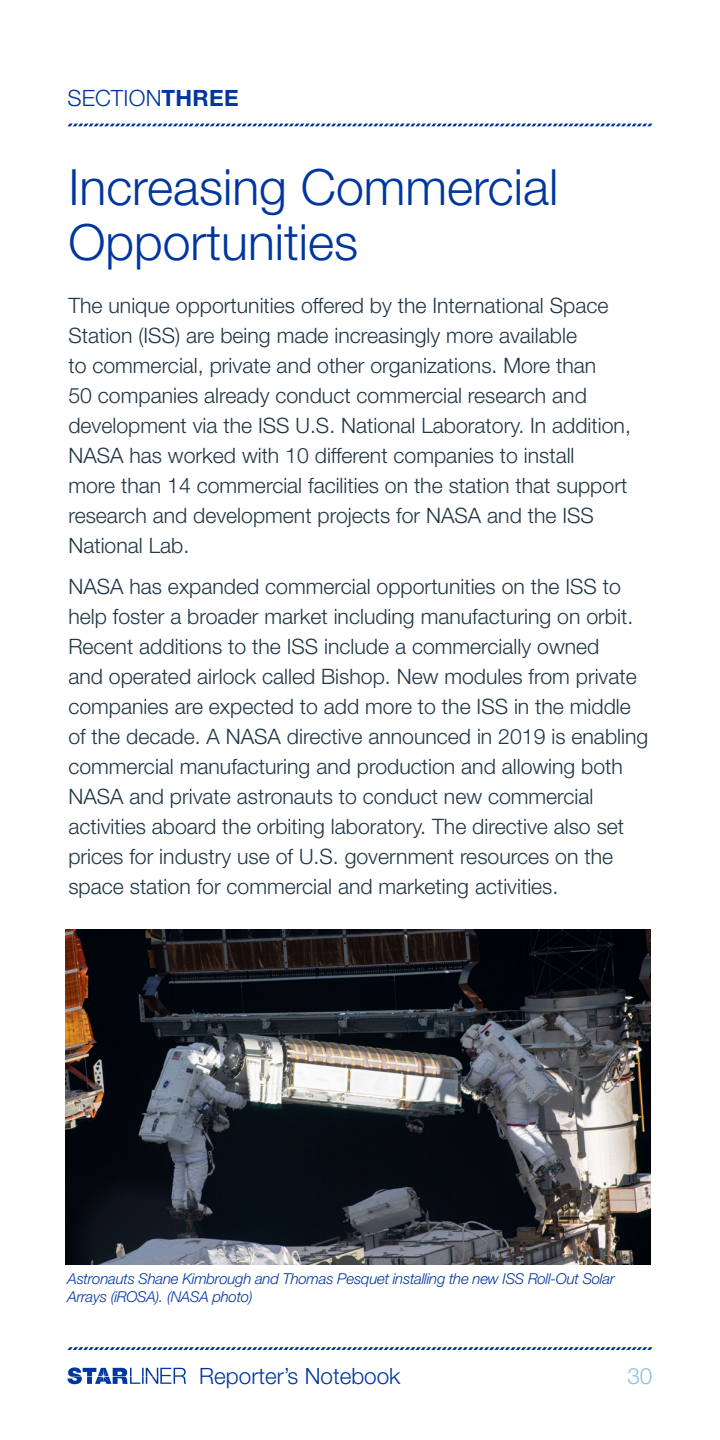
<style>
.page{position:relative;width:720px;height:1440px;background:#fff}
.page>*{position:absolute;margin:0;border:0;box-sizing:border-box;transform-origin:0 0}
.t1{font:300 50px/55px "Helvetica Neue LT Std";color:#0036a0}
.t2{font:300 22.5px "Helvetica Neue LT Std";color:#0036a0}
.t3{font:300 22.5px "Helvetica Neue LT Std";color:#8ac0ea}
.t4{font:300 21.25px/30px "Helvetica Neue LT Std";color:#203746}
.t5{font:italic 300 15px/18px "Helvetica Neue LT Std";letter-spacing:-.015em;color:#0036a0}
.s1{font-weight:700}
</style>
<div class="page">
<svg style="left:68px;top:1367px;width:118px;height:17px"></svg>
<svg style="left:68px;top:1347px;width:584px;height:3px"></svg>
<svg style="left:68px;top:124px;width:584px;height:2px"></svg>
<img style="left:66px;top:929px;width:585px;height:336px">
<p class="t2" style="left:68px;top:84px;width:173px">SECTION<span class="s1">THREE</span></p>
<p class="t1" style="left:68px;top:159px;width:491px">Increasing Commercial<br>Opportunities</p>
<p class="t4" style="left:68px;top:290px;width:564px">The unique opportunities offered by the International Space Station (ISS) are being made increasingly more available<br>to commercial, private and other organizations. More than<br>50 companies already conduct commercial research and development via the ISS U.S. National Laboratory. In addition, NASA has worked with 10 different companies to install<br>more than 14 commercial facilities on the station that support research and development projects for NASA and the ISS National Lab.</p>
<p class="t4" style="left:68px;top:571px;width:581px">NASA has expanded commercial opportunities on the ISS to help foster a broader market including manufacturing on orbit.<br>Recent additions to the ISS include a commercially owned<br>and operated airlock called Bishop. New modules from private companies are expected to add more to the ISS in the middle of the decade. A NASA directive announced in 2019 is enabling commercial manufacturing and production and allowing both NASA and private astronauts to conduct new commercial activities aboard the orbiting laboratory. The directive also set prices for industry use of U.S. government resources on the space station for commercial and marketing activities.</p>
<p class="t5" style="left:68px;top:1270px;width:549px">Astronauts Shane Kimbrough and Thomas Pesquet installing the new ISS Roll-Out Solar<br>Arrays (iROSA). (NASA photo)</p>
<p class="t2" style="left:199px;top:1362px;width:203px">Reporter’s Notebook</p>
<p class="t3" style="left:627px;top:1362px;width:27px">30</p>
</div>
